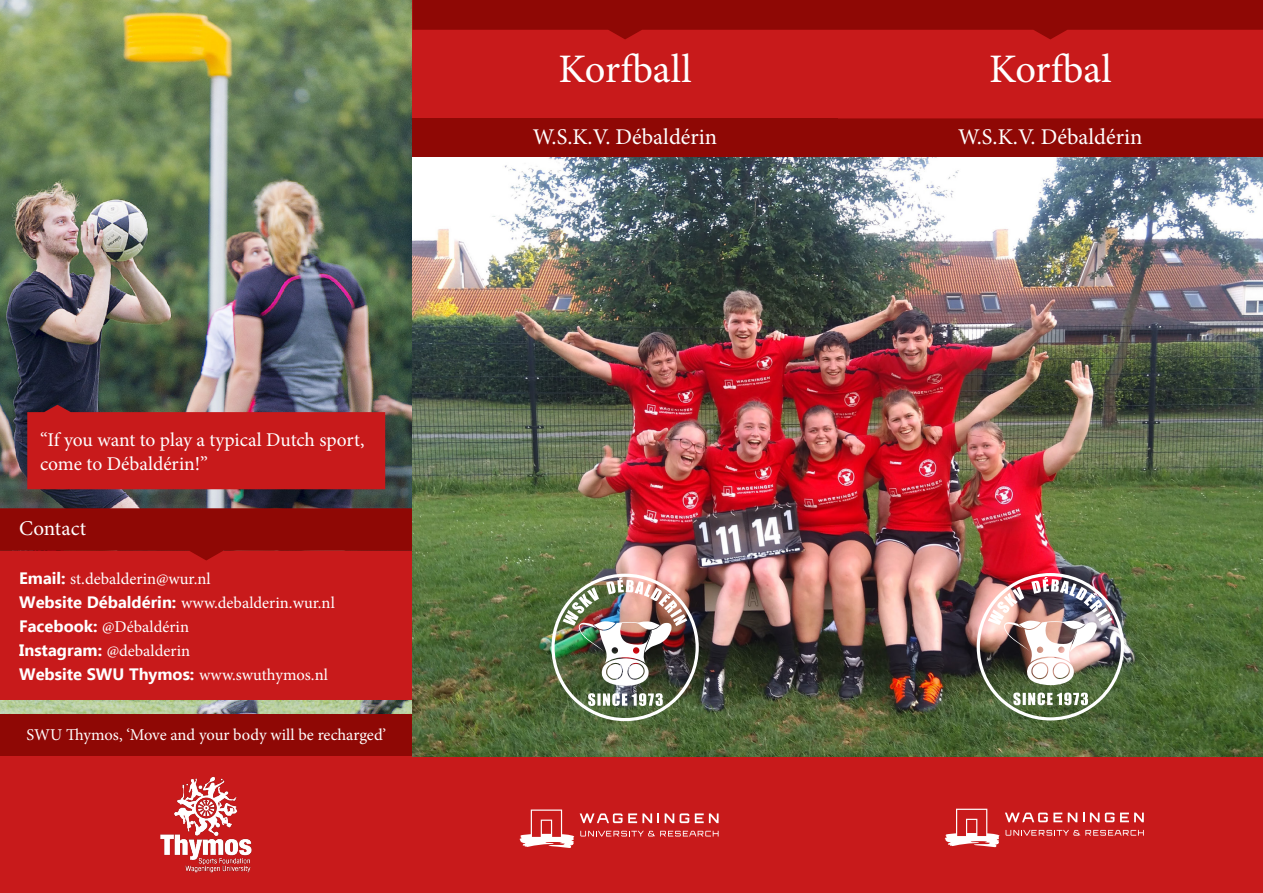
<style>
.page{position:relative;width:1263px;height:893px;background:#fff}
.page>*{position:absolute;margin:0;border:0;box-sizing:border-box;transform-origin:0 0}
.TITEL_FOLDER{font:40.5px "Minion Pro";letter-spacing:.005em;color:#fff}
.VERENIGING_NAAM{font:22.5px "Minion Pro";color:#fff}
.KOP_GROOT_NL{font:21px "Minion Pro";letter-spacing:.005em;color:#fff}
.QUOTE{font:19.5px/23.4px "Minion Pro";color:#fff}
.CONTACT{font:16.5px "Minion Pro";color:#fff}
.BASIS_TEKST{font:16.5px "Minion Pro";letter-spacing:-.005em;color:#fff}
.CONTACT-2{font:700 16.5px "Ebrima";color:#fff}
.s1{font-family:"Ebrima";font-weight:700}
.s2{font-family:"Minion Pro";font-weight:400}
</style>
<div class="page">
<img style="left:0;top:0;width:412px;height:714px">
<svg style="left:27px;top:405px;width:358px;height:84px"></svg>
<div style="left:412px;top:0;width:851px;height:118px;background:#c81a1b"></div>
<svg style="left:412px;top:0;width:851px;height:39px"></svg>
<div style="left:0;top:551px;width:412px;height:149px;background:#c81a1b"></div>
<svg style="left:0;top:508px;width:412px;height:52px"></svg>
<div style="left:0;top:714px;width:412px;height:179px;background:#8f0805"></div>
<div style="left:838px;top:118px;width:425px;height:39px;background:#8f0805"></div>
<div style="left:0;top:757px;width:1263px;height:136px;background:#c81a1b"></div>
<img style="left:412px;top:157px;width:851px;height:600px">
<img style="left:551px;top:574px;width:148px;height:147px">
<img style="left:977px;top:573px;width:147px;height:147px">
<img style="left:160px;top:776px;width:92px;height:97px">
<svg style="left:519px;top:809px;width:199px;height:39px"></svg>
<svg style="left:945px;top:809px;width:199px;height:38px"></svg>
<div style="left:412px;top:118px;width:426px;height:39px;background:#8f0805"></div>
<p class="QUOTE" style="left:40px;top:428px;width:326px">“If you want to play a typical Dutch sport, come to Débaldérin!”</p>
<p class="KOP_GROOT_NL" style="left:19px;top:514px;width:69px">Contact</p>
<p class="CONTACT" style="left:19px;top:567px;width:193px"><span class="s1">Email:</span> st.debalderin@wur.nl</p>
<p class="CONTACT" style="left:19px;top:591px;width:317px"><span class="s1">Website Débaldérin:</span> www.debalderin.wur.nl</p>
<p class="CONTACT" style="left:19px;top:615px;width:171px"><span class="s1">Facebook:</span> @Débaldérin</p>
<p class="CONTACT" style="left:19px;top:639px;width:173px"><span class="s1">Instagram:</span> @debalderin</p>
<p class="CONTACT-2" style="left:19px;top:661px;width:310px">Website SWU Thymos: <span class="s2">www.swuthymos.nl</span></p>
<p class="BASIS_TEKST" style="left:26px;top:723px;width:361px">SWU Thymos, ‘Move and your body will be recharged’</p>
<p class="TITEL_FOLDER" style="left:559px;top:42px;width:134px">Korfball</p>
<p class="TITEL_FOLDER" style="left:989px;top:42px;width:124px">Korfbal</p>
<p class="VERENIGING_NAAM" style="left:533px;top:122px;width:186px">W.S.K.V. Débaldérin</p>
<p class="VERENIGING_NAAM" style="left:958px;top:122px;width:186px">W.S.K.V. Débaldérin</p>
</div>
